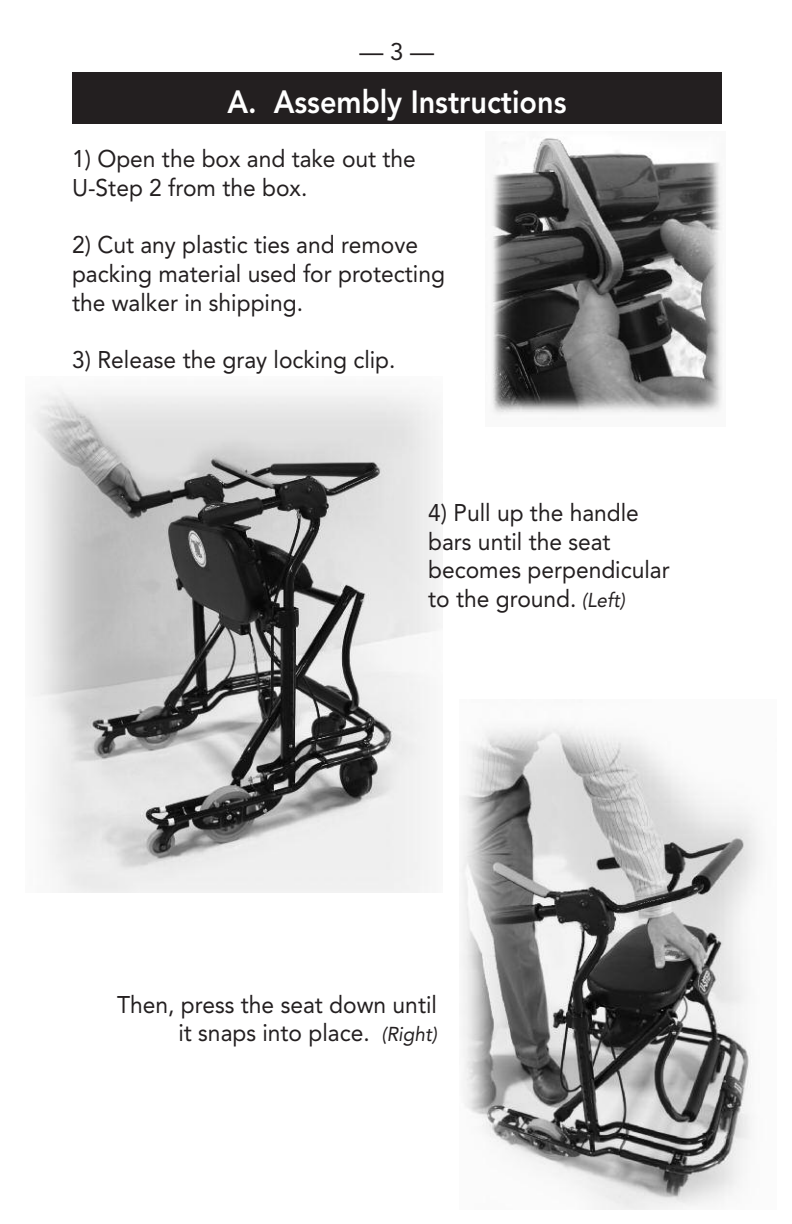
<style>
.page{position:relative;width:792px;height:1224px;background:#fff}
.page>*{position:absolute;margin:0;border:0;box-sizing:border-box;transform-origin:0 0}
.t1{font:800 32px "Avenir";color:#fff;scale:.9 1}
.t2{font:24px/28.6px "Avenir";color:#231f20;scale:.95 1}
.t3{font:24px "Avenir";color:#231f20}
.s1{font-style:italic;font-size:20px}
</style>
<div class="page">
<img style="left:32px;top:389px;width:408px;height:503px">
<img style="left:461px;top:725px;width:299px;height:485px">
<img style="left:491px;top:138px;width:231px;height:277px">
<div style="left:72px;top:72px;width:650px;height:52px;background:#231f20"></div>
<p class="t3" style="left:360px;top:32px;width:76px">—3—</p>
<h1 class="t1" style="left:227px;top:77px;width:378px">A. Assembly Instructions</h1>
<p class="t2" style="left:72px;top:144px;width:364px">1) Open the box and take out the<br>U-Step 2 from the box.</p>
<p class="t2" style="left:72px;top:230px;width:394px">2) Cut any plastic ties and remove packing material used for protecting the walker in shipping.</p>
<p class="t2" style="left:72px;top:345px;width:342px">3) Release the gray locking clip.</p>
<p class="t2" style="left:428px;top:498px;width:256px">4) Pull up the handle bars until the seat becomes perpendicular to the ground. <span class="s1">(Left)</span></p>
<p class="t2" style="left:117px;top:990px;width:338px;text-align:right">Then, press the seat down until it snaps into place. <span class="s1">(Right)</span></p>
</div>
